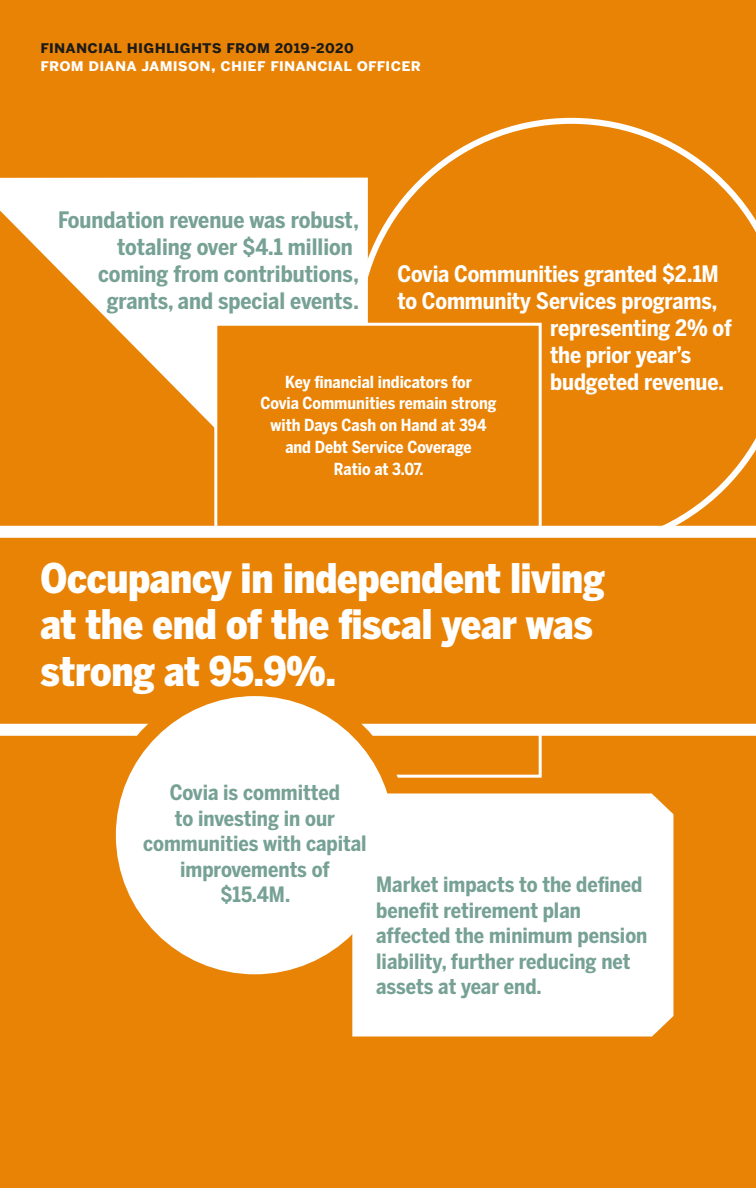
<style>
.page{position:relative;width:756px;height:1188px;background:#e98306}
.page>*{position:absolute;margin:0;border:0;box-sizing:border-box;transform-origin:0 0}
.t1{font:900 40.5px/46.5px "Benton Sans Cond";letter-spacing:-.01em;color:#fff}
.t2{font:700 22.5px "Benton Sans Cond";letter-spacing:-.01em;color:#fff}
.t3{font:700 22.5px/27px "Benton Sans Cond";color:#76a194;text-align:center}
.t4{font:700 21px/25.5px "Benton Sans Cond";color:#76a194;text-align:center}
.t5{font:700 16.5px/21.8px "Benton Sans Cond";color:#fff;text-align:center}
.t6{font:16.5px/18px "Benton Sans Bold SC";letter-spacing:.015em;color:#fff}
.s1{color:#1c1b1a}
</style>
<div class="page">
<svg style="left:354px;top:118px;width:402px;height:408px"></svg>
<svg style="left:0;top:178px;width:368px;height:249px;fill:#fff"></svg>
<div style="left:214px;top:323px;width:328px;height:455px;background:#e98306;border:3px solid #fff"></div>
<svg style="left:0;top:526px;width:756px;height:210px"></svg>
<div style="left:101px;top:681px;width:308px;height:309px;background:#e98306;border-radius:50%"></div>
<div style="left:117px;top:698px;width:275px;height:275px;background:#fff;border-radius:50%"></div>
<div style="left:352px;top:794px;width:321px;height:242px;background:#fff"></div>
<p class="t6" style="left:40px;top:38px;width:382px"><span class="s1">FINANCIAL HIGHLIGHTS FROM 2019-2020<br></span>FROM DIANA JAMISON, CHIEF FINANCIAL OFFICER</p>
<p class="t3" style="left:58px;top:206px;width:302px">Foundation revenue was robust,</p>
<p class="t3" style="left:98px;top:233px;width:262px">totaling over $4.1 million coming from contributions,</p>
<p class="t3" style="left:107px;top:287px;width:254px">grants, and special events.</p>
<p class="t2" style="left:398px;top:260px;width:323px">Covia Communities granted $2.1M</p>
<p class="t2" style="left:398px;top:287px;width:322px">to Community Services programs,</p>
<p class="t2" style="left:550px;top:314px;width:183px">representing 2% of</p>
<p class="t2" style="left:550px;top:341px;width:143px">the prior year’s</p>
<p class="t5" style="left:285px;top:371px;width:188px">Key financial indicators for</p>
<p class="t2" style="left:550px;top:368px;width:175px">budgeted revenue.</p>
<p class="t5" style="left:261px;top:392px;width:238px">Covia Communities remain strong with Days Cash on Hand at 394 and Debt Service Coverage</p>
<p class="t5" style="left:334px;top:458px;width:91px">Ratio at 3.07.</p>
<p class="t1" style="left:41px;top:554px;width:566px">Occupancy in independent living at the end of the fiscal year was strong at 95.9%.</p>
<p class="t4" style="left:143px;top:780px;width:225px">Covia is committed<br>to investing in our communities with capital improvements of $15.4M.</p>
<p class="t4" style="left:376px;top:872px;width:273px;text-align:left">Market impacts to the defined benefit retirement plan affected the minimum pension liability, further reducing net assets at year end.</p>
</div>
